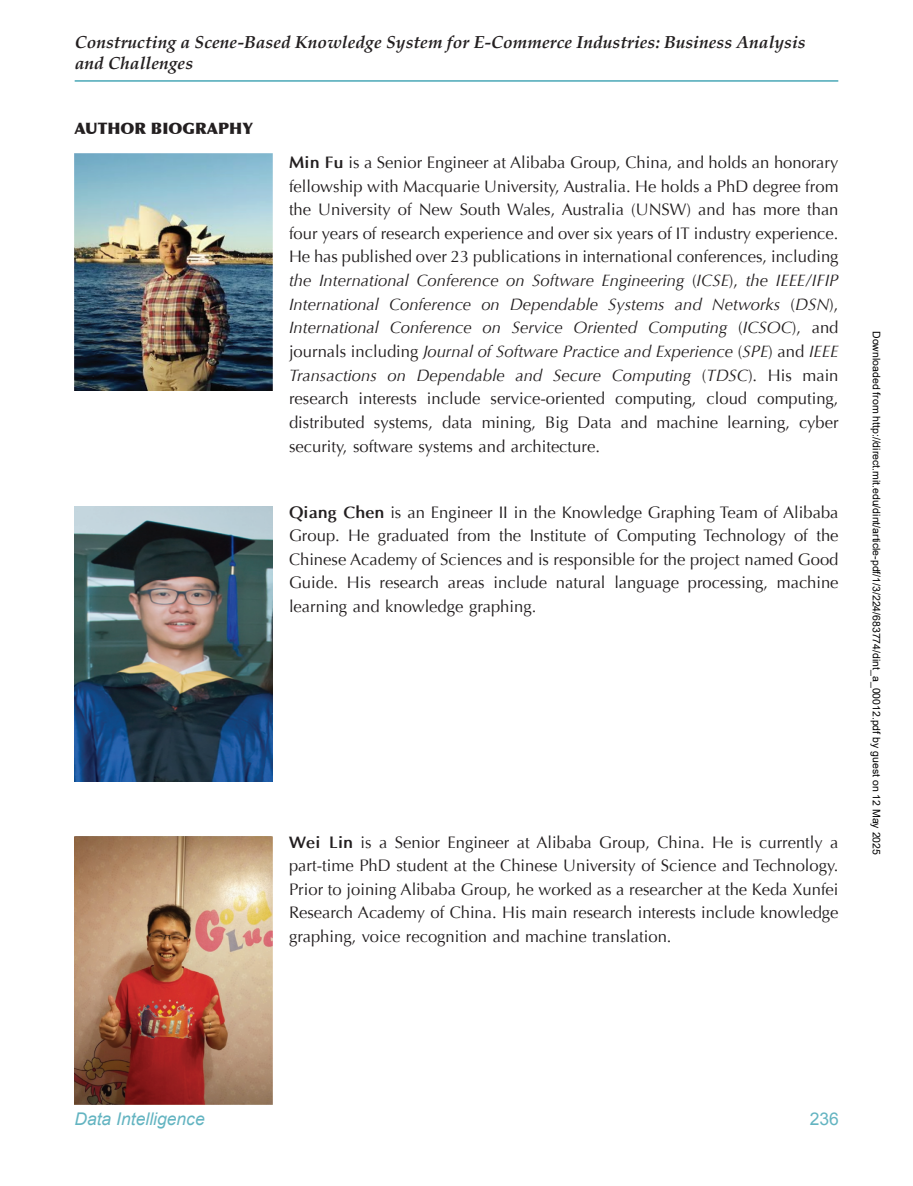
<style>
.page{position:relative;width:913px;height:1186px;background:#fff}
.page>*{position:absolute;margin:0;border:0;box-sizing:border-box;transform-origin:0 0}
.t1{font:italic 700 17.5px/21px "Palatino";color:#231f20}
.t2{font:italic 17.5px "Arial";color:#63b4c1}
.t3{font:17.5px "Arial";color:#63b4c1}
.t4{font:16.62px/23.6px "Optima";color:#231f20;text-align:justify}
.t5{font:900 15.75px "Optima";color:#231f20}
.t6{font:10.5px "Arial";color:#000}
.s1{font-weight:700}
.s2{font-style:italic}
</style>
<div class="page">
<hr style="left:75px;top:80px;width:763px;height:2px;background:#63b4c1">
<img style="left:74px;top:154px;width:199px;height:237px">
<img style="left:74px;top:507px;width:199px;height:274px">
<img style="left:74px;top:837px;width:199px;height:267px">
<p class="t1" style="left:75px;top:33px;width:732px">Constructing a Scene-Based Knowledge System for E-Commerce Industries: Business Analysis and Challenges</p>
<p class="t5" style="left:74px;top:119px;width:180px">AUTHOR BIOGRAPHY</p>
<p class="t4" style="left:289px;top:151px;width:551px"><span class="s1">Min Fu</span> is a Senior Engineer at Alibaba Group, China, and holds an honorary fellowship with Macquarie University, Australia. He holds a PhD degree from the University of New South Wales, Australia (UNSW) and has more than four years of research experience and over six years of IT industry experience.<br>He has published over 23 publications in international conferences, including <span class="s2">the International Conference on Software Engineering</span> (<span class="s2">ICSE</span>), <span class="s2">the IEEE/IFIP International Conference on Dependable Systems and Networks</span> (<span class="s2">DSN</span>), <span class="s2">International Conference on Service Oriented Computing</span> (<span class="s2">ICSOC</span>), and journals including <span class="s2">Journal of Software Practice and Experience</span> (<span class="s2">SPE</span>) and <span class="s2">IEEE Transactions on Dependable and Secure Computing</span> (<span class="s2">TDSC</span>). His main research interests include service-oriented computing, cloud computing, distributed systems, data mining, Big Data and machine learning, cyber security, software systems and architecture.</p>
<p class="t4" style="left:289px;top:500px;width:551px"><span class="s1">Qiang Chen</span> is an Engineer II in the Knowledge Graphing Team of Alibaba Group. He graduated from the Institute of Computing Technology of the Chinese Academy of Sciences and is responsible for the project named Good Guide. His research areas include natural language processing, machine learning and knowledge graphing.</p>
<p class="t4" style="left:289px;top:830px;width:551px"><span class="s1">Wei Lin</span> is a Senior Engineer at Alibaba Group, China. He is currently a part-time PhD student at the Chinese University of Science and Technology.<br>Prior to joining Alibaba Group, he worked as a researcher at the Keda Xunfei Research Academy of China. His main research interests include knowledge graphing, voice recognition and machine translation.</p>
<p class="t6" style="left:880px;top:331px;width:525px;rotate:90deg">Downloaded from http://direct.mit.edu/dint/article-pdf/1/3/224/683774/dint_a_00012.pdf by guest on 12 May 2025</p>
<p class="t2" style="left:74px;top:1109px;width:132px">Data Intelligence</p>
<p class="t3" style="left:809px;top:1109px;width:31px">236</p>
</div>
